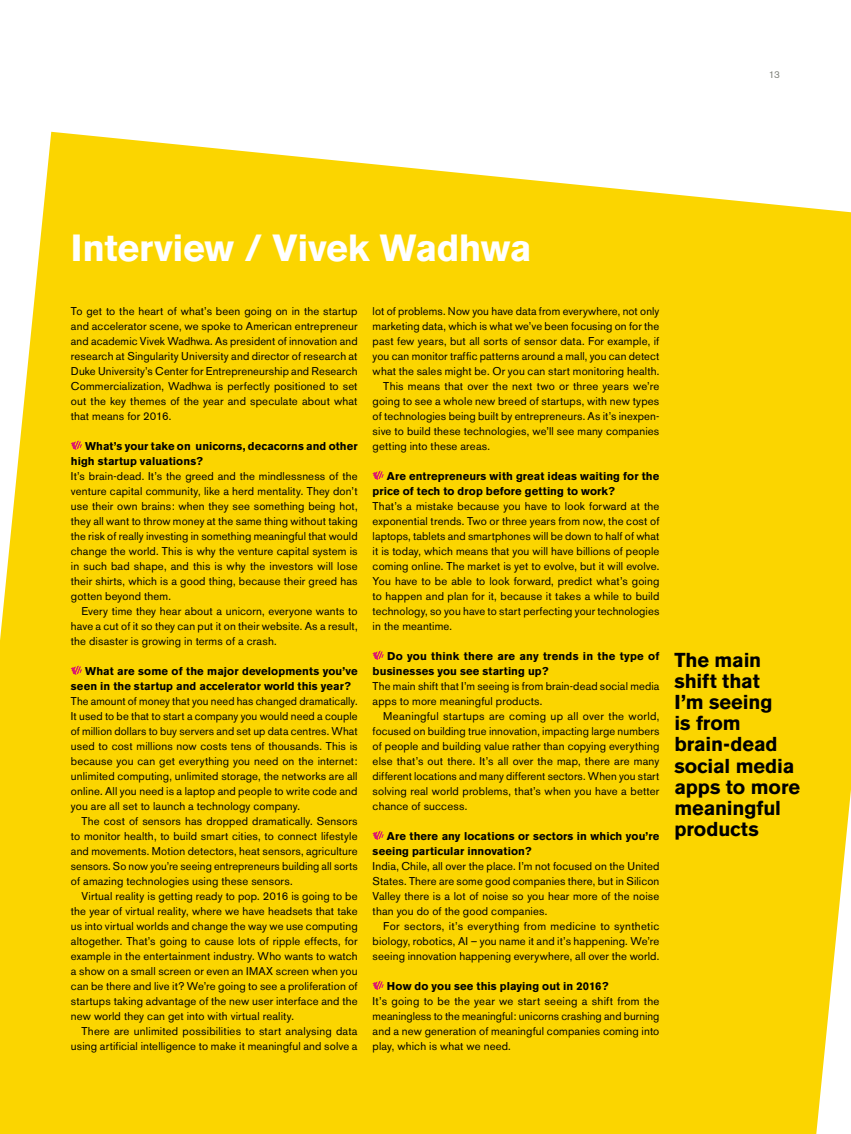
<style>
.page{position:relative;width:851px;height:1134px;background:#fff}
.page>*{position:absolute;margin:0;border:0;box-sizing:border-box;transform-origin:0 0}
.t1{font:700 37.5px "Akzidenz Grotesk BE";letter-spacing:-.01em;color:#fff}
.t2{font:700 20px/21.2px "Akzidenz Grotesk BE";letter-spacing:-.005em;color:#000}
.t3{font:11.25px/15px "Akzidenz Grotesk BE";letter-spacing:.01em;color:#000;text-align:justify}
.t4{font:700 11.25px/15px "Akzidenz Grotesk BE";letter-spacing:.01em;color:#000}
.t5{font:10px "Akzidenz Grotesk BE";color:#84867f}
</style>
<div class="page">
<div style="left:0;top:132px;width:850px;height:1002px;background:#fbd500"></div>
<svg style="left:71px;top:441px;width:11px;height:9px"></svg>
<svg style="left:71px;top:666px;width:11px;height:9px"></svg>
<svg style="left:372px;top:471px;width:11px;height:9px"></svg>
<svg style="left:372px;top:651px;width:11px;height:9px"></svg>
<svg style="left:372px;top:831px;width:11px;height:9px"></svg>
<svg style="left:372px;top:981px;width:11px;height:9px"></svg>
<p class="t5" style="left:768px;top:69px;width:13px">13</p>
<h1 class="t1" style="left:71px;top:226px;width:462px">Interview / Vivek Wadhwa</h1>
<p class="t3" style="left:71px;top:303px;width:288px">To get to the heart of what’s been going on in the startup and accelerator scene, we spoke to American entrepreneur and academic Vivek Wadhwa. As president of innovation and research at Singularity University and director of research at Duke University’s Center for Entrepreneurship and Research Commercialization, Wadhwa is perfectly positioned to set out the key themes of the year and speculate about what that means for 2016.</p>
<p class="t4" style="left:71px;top:438px;width:288px;text-indent:14px">What’s your take on unicorns, decacorns and other high startup valuations?</p>
<p class="t3" style="left:71px;top:468px;width:288px">It’s brain-dead. It’s the greed and the mindlessness of the venture capital community, like a herd mentality. They don’t use their own brains: when they see something being hot, they all want to throw money at the same thing without taking the risk of really investing in something meaningful that would change the world. This is why the venture capital system is in such bad shape, and this is why the investors will lose their shirts, which is a good thing, because their greed has gotten beyond them.</p>
<p class="t3" style="left:71px;top:603px;width:288px;text-indent:11px">Every time they hear about a unicorn, everyone wants to have a cut of it so they can put it on their website. As a result, the disaster is growing in terms of a crash.</p>
<p class="t4" style="left:71px;top:663px;width:288px;text-indent:14px">What are some of the major developments you’ve seen in the startup and accelerator world this year?</p>
<p class="t3" style="left:71px;top:693px;width:288px">The amount of money that you need has changed dramatically.<br>It used to be that to start a company you would need a couple of million dollars to buy servers and set up data centres. What used to cost millions now costs tens of thousands. This is because you can get everything you need on the internet: unlimited computing, unlimited storage, the networks are all online. All you need is a laptop and people to write code and you are all set to launch a technology company.</p>
<p class="t3" style="left:71px;top:813px;width:288px;text-indent:11px">The cost of sensors has dropped dramatically. Sensors to monitor health, to build smart cities, to connect lifestyle and movements. Motion detectors, heat sensors, agriculture sensors. So now you’re seeing entrepreneurs building all sorts of amazing technologies using these sensors.</p>
<p class="t3" style="left:71px;top:888px;width:288px;text-indent:11px">Virtual reality is getting ready to pop. 2016 is going to be the year of virtual reality, where we have headsets that take us into virtual worlds and change the way we use computing altogether. That’s going to cause lots of ripple effects, for example in the entertainment industry. Who wants to watch a show on a small screen or even an IMAX screen when you can be there and live it? We’re going to see a proliferation of startups taking advantage of the new user interface and the new world they can get into with virtual reality.</p>
<p class="t3" style="left:71px;top:1023px;width:288px;text-align:right">There are unlimited possibilities to start analysing data using artificial intelligence to make it meaningful and solve a</p>
<p class="t3" style="left:372px;top:303px;width:288px">lot of problems. Now you have data from everywhere, not only</p>
<p class="t3" style="left:372px;top:318px;width:288px">marketing data, which is what we’ve been focusing on for the</p>
<p class="t3" style="left:372px;top:333px;width:288px">past few years, but all sorts of sensor data. For example, if</p>
<p class="t3" style="left:372px;top:348px;width:288px">you can monitor traffic patterns around a mall, you can detect</p>
<p class="t3" style="left:372px;top:363px;width:288px">what the sales might be. Or you can start monitoring health.</p>
<p class="t3" style="left:383px;top:378px;width:277px">This means that over the next two or three years we’re</p>
<p class="t3" style="left:372px;top:393px;width:288px">going to see a whole new breed of startups, with new types</p>
<p class="t3" style="left:372px;top:408px;width:288px">of technologies being built by entrepreneurs. As it’s inexpen-</p>
<p class="t3" style="left:372px;top:423px;width:288px">sive to build these technologies, we’ll see many companies</p>
<p class="t3" style="left:372px;top:438px;width:119px">getting into these areas.</p>
<p class="t4" style="left:372px;top:468px;width:288px;text-indent:14px">Are entrepreneurs with great ideas waiting for the price of tech to drop before getting to work?</p>
<p class="t3" style="left:372px;top:498px;width:288px">That’s a mistake because you have to look forward at the exponential trends. Two or three years from now, the cost of laptops, tablets and smartphones will be down to half of what it is today, which means that you will have billions of people coming online. The market is yet to evolve, but it will evolve.<br>You have to be able to look forward, predict what’s going to happen and plan for it, because it takes a while to build technology, so you have to start perfecting your technologies in the meantime.</p>
<p class="t4" style="left:372px;top:648px;width:288px;text-indent:14px">Do you think there are any trends in the type of businesses you see starting up?</p>
<p class="t3" style="left:372px;top:678px;width:288px">The main shift that I’m seeing is from brain-dead social media apps to more meaningful products.</p>
<p class="t3" style="left:372px;top:708px;width:288px;text-indent:11px">Meaningful startups are coming up all over the world, focused on building true innovation, impacting large numbers of people and building value rather than copying everything else that’s out there. It’s all over the map, there are many different locations and many different sectors. When you start solving real world problems, that’s when you have a better chance of success.</p>
<p class="t4" style="left:372px;top:828px;width:288px;text-indent:14px">Are there any locations or sectors in which you’re seeing particular innovation?</p>
<p class="t3" style="left:372px;top:858px;width:288px">India, Chile, all over the place. I’m not focused on the United States. There are some good companies there, but in Silicon Valley there is a lot of noise so you hear more of the noise than you do of the good companies.</p>
<p class="t3" style="left:372px;top:918px;width:288px;text-indent:11px">For sectors, it’s everything from medicine to synthetic biology, robotics, AI – you name it and it’s happening. We’re seeing innovation happening everywhere, all over the world.</p>
<p class="t4" style="left:387px;top:978px;width:223px">How do you see this playing out in 2016?</p>
<p class="t3" style="left:372px;top:993px;width:288px">It’s going to be the year we start seeing a shift from the meaningless to the meaningful: unicorns crashing and burning and a new generation of meaningful companies coming into play, which is what we need.</p>
<h2 class="t2" style="left:674px;top:649px;width:127px">The main shift that<br>I’m seeing<br>is from brain-dead social media apps to more meaningful products</h2>
</div>
